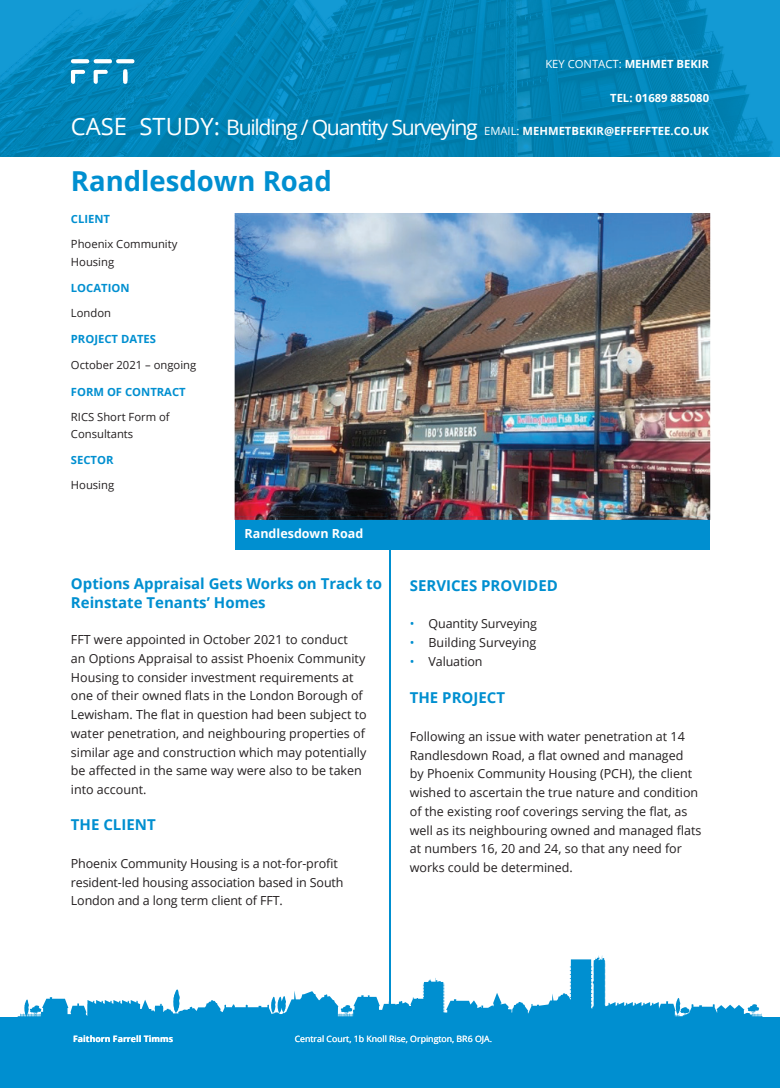
<style>
.page{position:relative;width:780px;height:1088px;background:#fff}
.page>*{position:absolute;margin:0;border:0;box-sizing:border-box;transform-origin:0 0}
.t1{font:700 27.5px "Open Sans";color:#008fd0}
.t2{font:21.25px "Open Sans";letter-spacing:-.06em;color:#fff}
.t3{font:700 15px/18.8px "Open Sans";color:#008fd0}
.t4{font:12.5px/18.8px "Open Sans";color:#231f20}
.t5{font:700 12.5px "Open Sans";color:#fff}
.t6{font:11.25px/17.5px "Open Sans";color:#231f20}
.t7{font:700 11.25px "Open Sans";color:#fff}
.t8{font:700 11.25px "Open Sans";color:#008fd0}
.t9{font:11.25px "Open Sans";color:#fff}
.t10{font:8.75px "Open Sans";color:#fff}
.t11{font:700 8.75px "Open Sans";color:#fff}
.s1{font-weight:700}
.s2{font-weight:400}
.s3{font-size:23.75px}
.s4{color:#008fd0}
</style>
<div class="page">
<svg style="left:18px;top:955px;width:744px;height:62px"></svg>
<div style="left:0;top:1017px;width:780px;height:71px;background:#008fd0"></div>
<hr style="left:0;top:156px;width:780px;height:1px;background:#139ad5">
<img style="left:0;top:0;width:780px;height:156px">
<hr style="left:389px;top:376px;width:1px;height:630px;background:#008fd0">
<svg style="left:71px;top:59px;width:18px;height:4px"></svg>
<svg style="left:71px;top:70px;width:14px;height:14px"></svg>
<svg style="left:94px;top:70px;width:14px;height:14px"></svg>
<div style="left:93px;top:59px;width:19px;height:5px;background:#fff;border-radius:2px"></div>
<div style="left:116px;top:59px;width:18px;height:5px;background:#fff;border-radius:2px"></div>
<svg style="left:123px;top:69px;width:4px;height:15px"></svg>
<div style="left:235px;top:517px;width:474px;height:33px;background:#008fd0"></div>
<img style="left:235px;top:213px;width:475px;height:307px">
<img style="left:389px;top:376px;width:1px;height:141px">
<img style="left:235px;top:517px;width:474px;height:3px">
<p class="t9" style="left:545px;top:56px;width:165px">KEY CONTACT: <span class="s1">MEHMET BEKIR</span></p>
<p class="t7" style="left:610px;top:90px;width:100px">TEL: 01689 885080</p>
<p class="t7" style="left:484px;top:123px;width:226px"><span class="s2">EMAIL:</span> MEHMETBEKIR@EFFEFFTEE.CO.UK</p>
<h2 class="t2" style="left:71px;top:113px;width:408px"><span class="s3">CASE STUDY:</span> Building / Quantity Surveying</h2>
<h1 class="t1" style="left:71px;top:161px;width:262px">Randlesdown Road</h1>
<p class="t8" style="left:71px;top:211px;width:41px">CLIENT</p>
<p class="t6" style="left:71px;top:235px;width:108px">Phoenix Community<br>Housing</p>
<p class="t8" style="left:71px;top:280px;width:60px">LOCATION</p>
<p class="t6" style="left:71px;top:304px;width:42px">London</p>
<p class="t8" style="left:71px;top:331px;width:87px">PROJECT DATES</p>
<p class="t6" style="left:71px;top:356px;width:127px">October 2021 – ongoing</p>
<p class="t8" style="left:71px;top:383px;width:116px">FORM OF CONTRACT</p>
<p class="t6" style="left:71px;top:407px;width:100px">RICS Short Form of<br>Consultants</p>
<p class="t8" style="left:71px;top:452px;width:44px">SECTOR</p>
<p class="t6" style="left:71px;top:476px;width:45px">Housing</p>
<p class="t5" style="left:244px;top:524px;width:120px">Randlesdown Road</p>
<p class="t3" style="left:71px;top:574px;width:312px">Options Appraisal Gets Works on Track to<br>Reinstate Tenants’ Homes</p>
<p class="t4" style="left:71px;top:630px;width:297px">FFT were appointed in October 2021 to conduct<br>an Options Appraisal to assist Phoenix Community Housing to consider investment requirements at one of their owned flats in the London Borough of Lewisham. The flat in question had been subject to water penetration, and neighbouring properties of similar age and construction which may potentially be affected in the same way were also to be taken into account.</p>
<p class="t3" style="left:71px;top:815px;width:86px">THE CLIENT</p>
<p class="t4" style="left:71px;top:854px;width:274px">Phoenix Community Housing is a not-for-profit resident-led housing association based in South<br>London and a long term client of FFT.</p>
<p class="t3" style="left:410px;top:576px;width:149px">SERVICES PROVIDED</p>
<p class="t4" style="left:410px;top:614px;width:129px"><span class="s4">•</span> Quantity Surveying</p>
<p class="t4" style="left:410px;top:633px;width:128px"><span class="s4">•</span> Building Surveying</p>
<p class="t4" style="left:410px;top:652px;width:74px"><span class="s4">•</span> Valuation</p>
<p class="t3" style="left:410px;top:688px;width:97px">THE PROJECT</p>
<p class="t4" style="left:410px;top:727px;width:293px">Following an issue with water penetration at 14<br>Randlesdown Road, a flat owned and managed<br>by Phoenix Community Housing (PCH), the client wished to ascertain the true nature and condition of the existing roof coverings serving the flat, as well as its neighbouring owned and managed flats at numbers 16, 20 and 24, so that any need for works could be determined.</p>
<p class="t11" style="left:73px;top:1032px;width:101px">Faithorn Farrell Timms</p>
<p class="t10" style="left:295px;top:1032px;width:199px">Central Court, 1b Knoll Rise, Orpington, BR6 OJA.</p>
</div>
